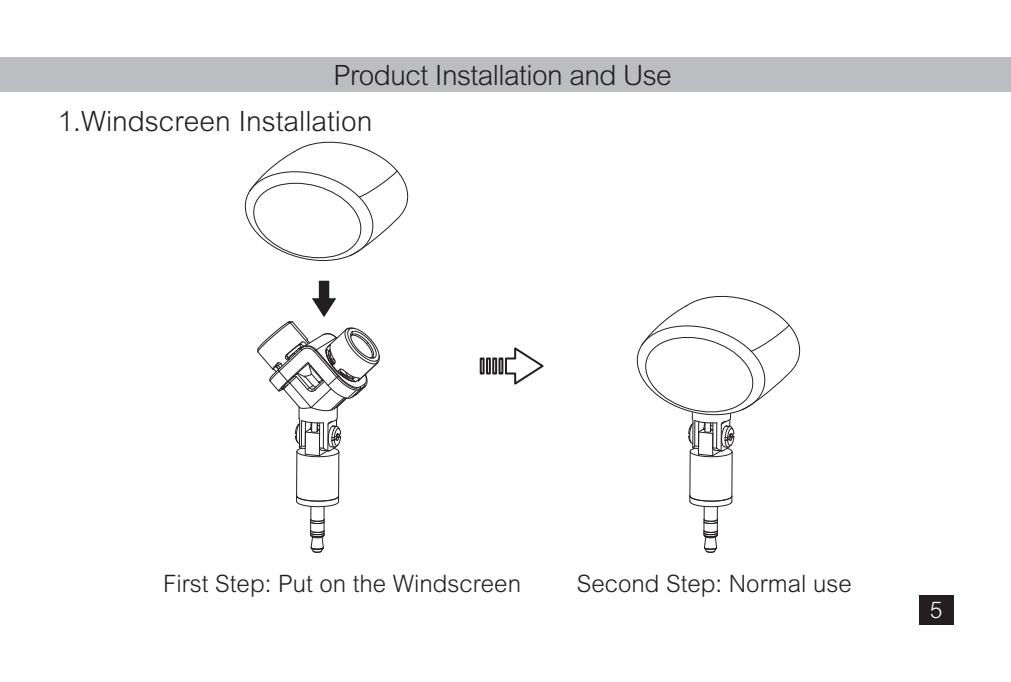
<style>
.page{position:relative;width:1011px;height:682px;background:#fff}
.page>*{position:absolute;margin:0;border:0;box-sizing:border-box;transform-origin:0 0}
.t1{font:300 28px/46.4px "Arial MT Std";letter-spacing:-.02em;color:#231f20}
.t2{font:300 24px "Arial MT Std";color:#231f20}
.t3{font:300 22.8px "Arial MT Std";color:#fff}
</style>
<div class="page">
<hr style="left:338px;top:451px;width:1px;height:45px;background:#231f20">
<hr style="left:296px;top:451px;width:1px;height:44px;background:#231f20">
<svg style="left:296px;top:494px;width:44px;height:59px"></svg>
<hr style="left:731px;top:451px;width:1px;height:45px;background:#231f20">
<hr style="left:689px;top:451px;width:1px;height:44px;background:#231f20">
<svg style="left:689px;top:494px;width:44px;height:59px"></svg>
<svg style="left:636px;top:295px;width:165px;height:162px"></svg>
<div style="left:1px;top:57px;width:1009px;height:35px;background:#bcbdc0"></div>
<svg style="left:505px;top:347px;width:39px;height:38px"></svg>
<div style="left:479px;top:357px;width:5px;height:17px;border:2px solid #231f20"></div>
<div style="left:486px;top:357px;width:4px;height:17px;border:2px solid #231f20"></div>
<div style="left:492px;top:357px;width:5px;height:17px;border:2px solid #231f20"></div>
<div style="left:498px;top:357px;width:5px;height:17px;border:2px solid #231f20"></div>
<svg style="left:257px;top:280px;width:123px;height:177px"></svg>
<svg style="left:244px;top:141px;width:165px;height:120px"></svg>
<div style="left:918px;top:594px;width:35px;height:30px;background:#231f20"></div>
<p class="t1" style="left:58px;top:53px;width:615px;text-indent:275px">Product Installation and Use<br>1.Windscreen Installation</p>
<p class="t2" style="left:163px;top:569px;width:359px">First Step: Put on the Windscreen</p>
<p class="t2" style="left:576px;top:569px;width:276px">Second Step: Normal use</p>
<p class="t3" style="left:929px;top:597px;width:14px">5</p>
</div>
